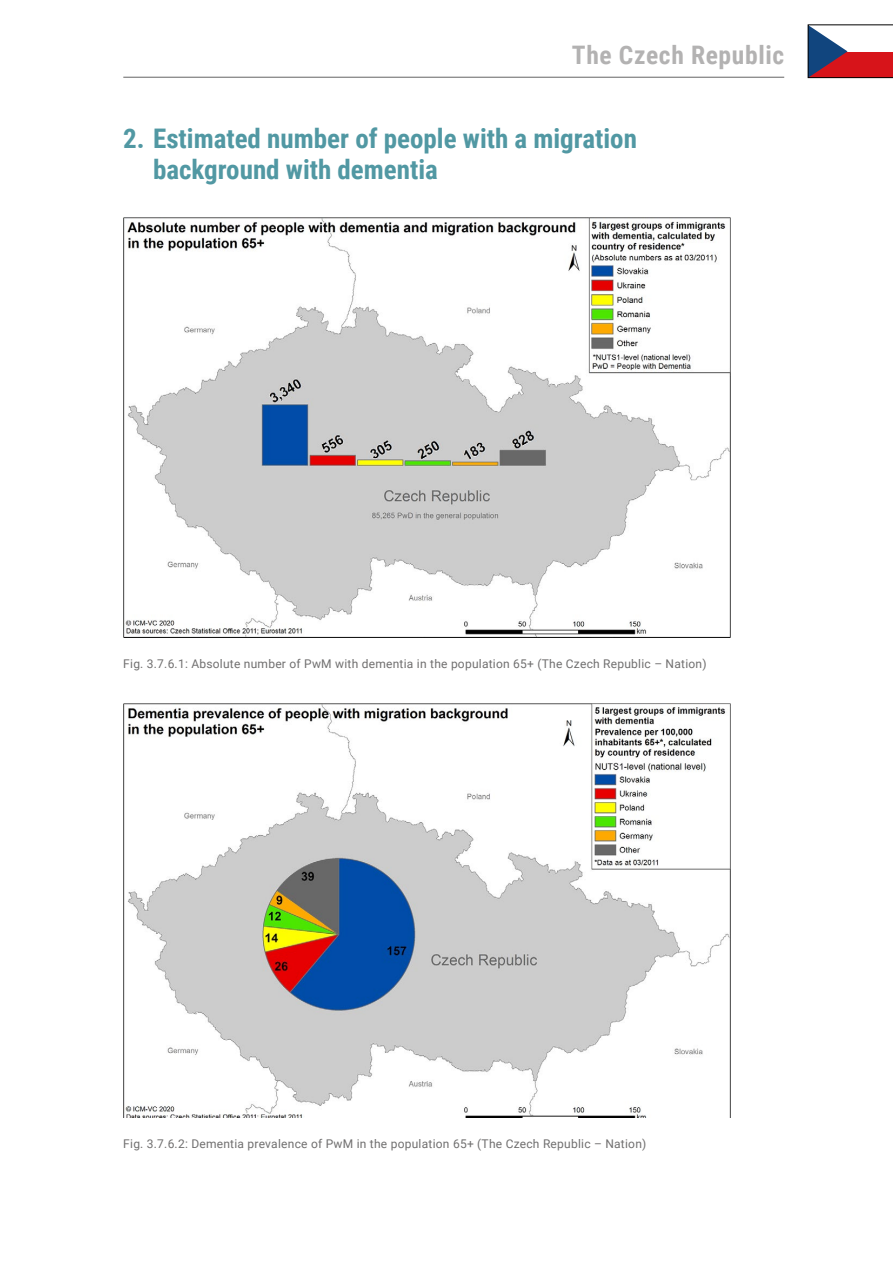
<style>
.page{position:relative;width:893px;height:1263px;background:#fff}
.page>*{position:absolute;margin:0;border:0;box-sizing:border-box;transform-origin:0 0}
.COUNTRY_NIV_1{font:700 27px/31.5px "Roboto Condensed";color:#5198a3}
.t1{font:700 25.5px "Roboto Condensed";letter-spacing:.025em;color:#b3b2b2}
.Legendes_images{font:12px "Roboto";letter-spacing:.02em;color:#706f6f}
</style>
<div class="page">
<hr style="left:123px;top:77px;width:661px;height:1px;background:#646363">
<img style="left:123px;top:217px;width:607px;height:420px">
<img style="left:123px;top:703px;width:607px;height:414px">
<svg style="left:808px;top:25px;width:85px;height:53px"></svg>
<h2 class="t1" style="left:572px;top:37px;width:214px">The Czech Republic</h2>
<p class="COUNTRY_NIV_1" style="left:153px;top:121px;width:485px;text-indent:-30px">2. Estimated number of people with a migration background with dementia</p>
<p class="Legendes_images" style="left:123px;top:655px;width:585px">Fig. 3.7.6.1: Absolute number of PwM with dementia in the population 65+ (The Czech Republic – Nation)</p>
<p class="Legendes_images" style="left:123px;top:1136px;width:525px">Fig. 3.7.6.2: Dementia prevalence of PwM in the population 65+ (The Czech Republic – Nation)</p>
</div>
